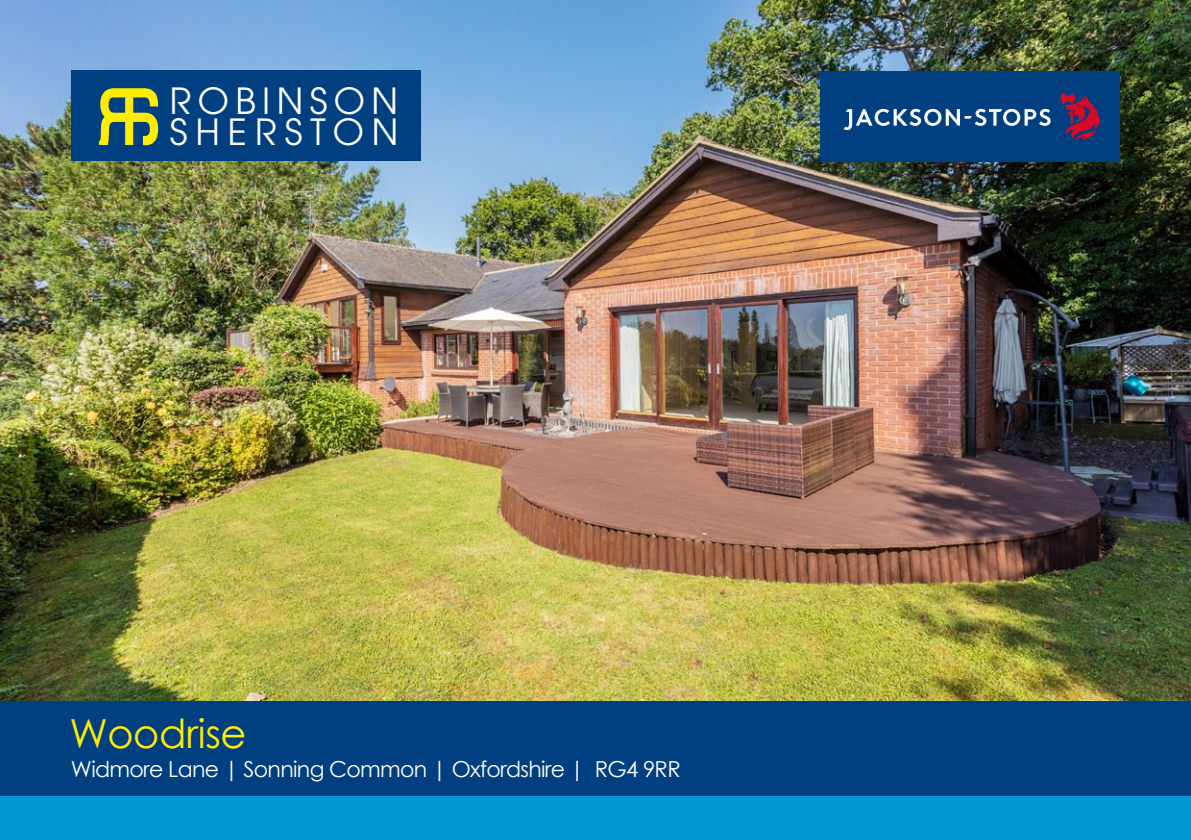
<style>
.page{position:relative;width:1191px;height:840px;background:#fff}
.page>*{position:absolute;margin:0;border:0;box-sizing:border-box;transform-origin:0 0}
.t1{font:40px "Century Gothic";letter-spacing:-.01em;color:#ffec01}
.t2{font:35.8px/30.6px "Avant Garde";letter-spacing:.185em;color:#fff}
.t3{font:22px "Century Gothic";letter-spacing:-.03em;color:#fff}
</style>
<div class="page">
<div style="left:0;top:699px;width:1191px;height:123px;background:#003f80"></div>
<div style="left:0;top:795px;width:1191px;height:44px;background:#0097d7"></div>
<img style="left:0;top:0;width:1191px;height:699px">
<div style="left:820px;top:71px;width:300px;height:91px;background:#003f80"></div>
<svg style="left:1060px;top:92px;width:40px;height:48px"></svg>
<svg style="left:843px;top:109px;width:207px;height:21px"></svg>
<div style="left:71px;top:71px;width:349px;height:90px;background:#003f80"></div>
<svg style="left:99px;top:88px;width:59px;height:58px"></svg>
<h2 class="t2" style="left:170px;top:86px;width:230px">ROBINSON<br>SHERSTON</h2>
<h1 class="t1" style="left:69px;top:705px;width:178px">Woodrise</h1>
<p class="t3" style="left:71px;top:752px;width:611px">Widmore Lane | Sonning Common | Oxfordshire | RG4 9RR</p>
</div>
